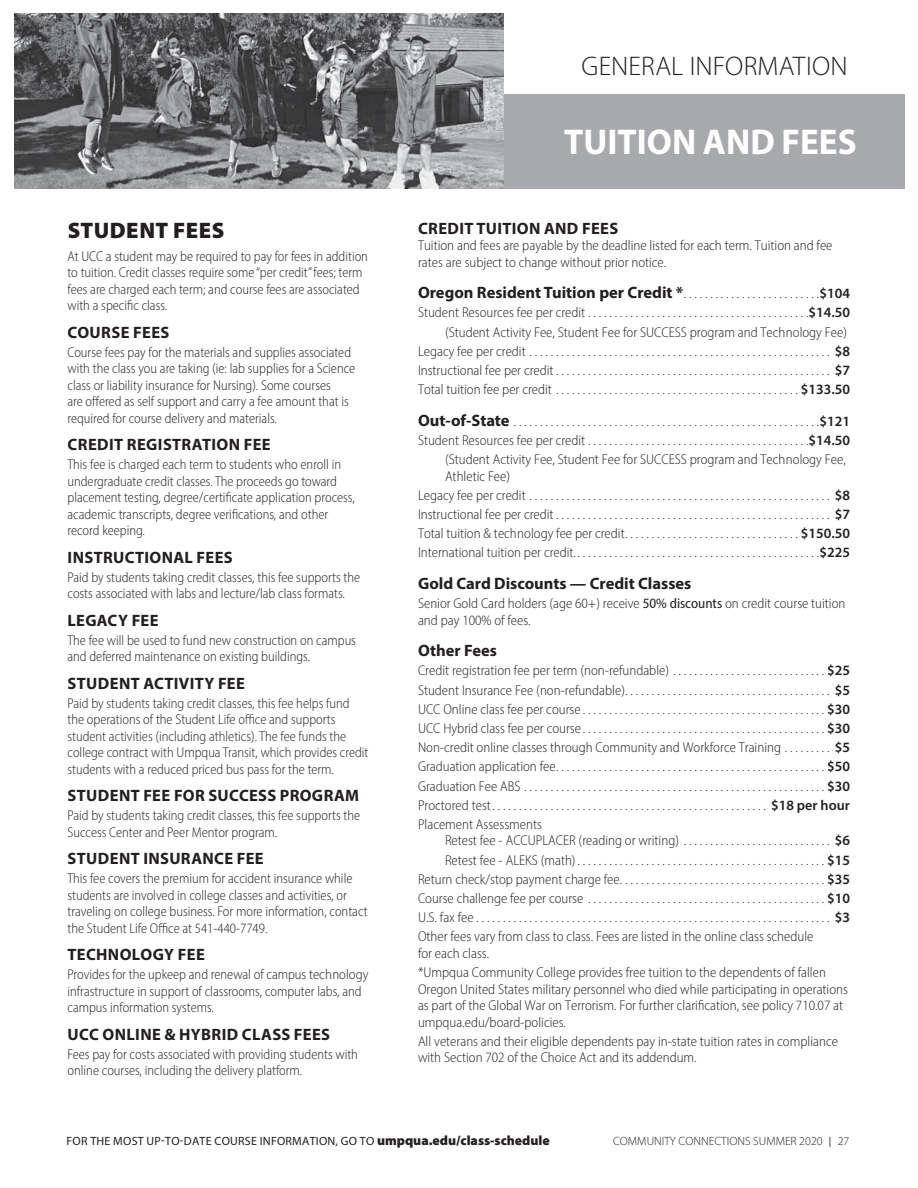
<style>
.page{position:relative;width:918px;height:1188px;background:#fff}
.page>*{position:absolute;margin:0;border:0;box-sizing:border-box;transform-origin:0 0}
.t1{font:700 36px "Myriad Pro";color:#fff}
.t2{font:300 27px "Myriad Pro";letter-spacing:.005em;color:#231f20}
.t3{font:900 22.5px "Myriad Pro";letter-spacing:.02em;color:#231f20}
.t4{font:700 16.5px "Myriad Pro";letter-spacing:.015em;color:#231f20}
.t5{font:300 semi-condensed 14.25px/16.5px "Myriad Pro";color:#231f20}
.t6{font:12px "Myriad Pro";letter-spacing:.02em;color:#231f20}
.t7{font:300 12px "Myriad Pro";color:#231f20}
.s1{font-weight:300;font-stretch:semi-condensed;font-size:14.25px}
.s2{font-weight:600;font-size:14.25px}
.s3{font-weight:600;font-stretch:normal}
.s4{font-weight:700;font-stretch:normal;font-size:16.5px}
.s5{font-weight:400}
.s6{font-weight:900;font-size:13.5px}
.s7{font-size:15px}
</style>
<div class="page">
<div style="left:504px;top:94px;width:401px;height:95px;background:#a7a9ac"></div>
<img style="left:15px;top:14px;width:489px;height:175px">
<h2 class="t2" style="left:582px;top:56px;width:267px">GENERAL INFORMATION</h2>
<h3 class="t3" style="left:68px;top:217px;width:158px">STUDENT FEES</h3>
<p class="t5" style="left:68px;top:249px;width:302px">At UCC a student may be required to pay for fees in addition to tuition. Credit classes require some “per credit” fees; term fees are charged each term; and course fees are associated with a specific class.</p>
<p class="t4" style="left:68px;top:326px;width:103px">COURSE FEES</p>
<p class="t5" style="left:68px;top:345px;width:289px">Course fees pay for the materials and supplies associated with the class you are taking (ie: lab supplies for a Science class or liability insurance for Nursing). Some courses<br>are offered as self support and carry a fee amount that is required for course delivery and materials.</p>
<p class="t4" style="left:68px;top:438px;width:205px">CREDIT REGISTRATION FEE</p>
<p class="t5" style="left:68px;top:457px;width:289px">This fee is charged each term to students who enroll in undergraduate credit classes. The proceeds go toward placement testing, degree/certificate application process, academic transcripts, degree verifications, and other record keeping.</p>
<p class="t4" style="left:68px;top:551px;width:167px">INSTRUCTIONAL FEES</p>
<p class="t5" style="left:68px;top:570px;width:294px">Paid by students taking credit classes, this fee supports the costs associated with labs and lecture/lab class formats.</p>
<p class="t4" style="left:68px;top:614px;width:93px">LEGACY FEE</p>
<p class="t5" style="left:68px;top:633px;width:290px">The fee will be used to fund new construction on campus and deferred maintenance on existing buildings.</p>
<p class="t4" style="left:68px;top:677px;width:179px">STUDENT ACTIVITY FEE</p>
<p class="t5" style="left:68px;top:696px;width:302px">Paid by students taking credit classes, this fee helps fund the operations of the Student Life office and supports student activities (including athletics). The fee funds the college contract with Umpqua Transit, which provides credit students with a reduced priced bus pass for the term.</p>
<p class="t4" style="left:68px;top:789px;width:293px">STUDENT FEE FOR SUCCESS PROGRAM</p>
<p class="t5" style="left:68px;top:808px;width:294px">Paid by students taking credit classes, this fee supports the<br>Success Center and Peer Mentor program.</p>
<p class="t4" style="left:68px;top:852px;width:198px">STUDENT INSURANCE FEE</p>
<p class="t5" style="left:68px;top:871px;width:302px">This fee covers the premium for accident insurance while students are involved in college classes and activities, or traveling on college business. For more information, contact the Student Life Office at 541-440-7749.</p>
<p class="t4" style="left:68px;top:948px;width:139px">TECHNOLOGY FEE</p>
<p class="t5" style="left:68px;top:967px;width:303px">Provides for the upkeep and renewal of campus tech nology infrastructure in support of classrooms, computer labs, and campus information systems.</p>
<p class="t4" style="left:68px;top:1028px;width:264px">UCC ONLINE &amp; HYBRID CLASS FEES</p>
<p class="t5" style="left:68px;top:1047px;width:292px">Fees pay for costs associated with providing students with online courses, including the delivery platform.</p>
<h1 class="t1" style="left:564px;top:128px;width:294px">TUITION AND FEES</h1>
<p class="t4" style="left:418px;top:222px;width:202px">CREDIT TUITION AND FEES</p>
<p class="t5" style="left:418px;top:238px;width:416px">Tuition and fees are payable by the deadline listed for each term. Tuition and fee rates are subject to change without prior notice.</p>
<p class="t4" style="left:418px;top:286px;width:434px">Oregon Resident Tuition per Credit * <span class="s1">. . . . . . . . . . . . . . . . . . . . . . . . . .</span><span class="s2">$104</span></p>
<p class="t5" style="left:418px;top:304px;width:434px;line-height:19.2px;text-align:right">Student Resources fee per credit ..........................................<span class="s3">$14.50 </span>(Student Activity Fee, Student Fee for SUCCESS program and Tech nology Fee)<br>Legacy fee per credit ......................................................... <span class="s3">$8<br></span>Instructional fee per credit .................................................... <span class="s3">$7<br></span>Total tuition fee per credit ..............................................<span class="s3">$133.50</span></p>
<p class="t5" style="left:418px;top:412px;width:434px;line-height:19.2px;text-align:right"><span class="s4">Out-of-State</span> ..........................................................<span class="s3">$121<br></span>Student Resources fee per credit ..........................................<span class="s3">$14.50 </span>(Student Activity Fee, Student Fee for SUCCESS program and Tech nology Fee,</p>
<p class="t5" style="left:418px;top:467px;width:434px;line-height:19.2px;text-indent:27px">Athletic Fee)<br>Legacy fee per credit ......................................................... <span class="s3">$8<br></span>Instructional fee per credit .................................................... <span class="s3">$7<br></span>Total tuition &amp; tech nology fee per credit .................................<span class="s3">$150.50<br></span>International tuition per credit. ..............................................<span class="s3">$225</span></p>
<p class="t4" style="left:418px;top:577px;width:275px">Gold Card Discounts — Credit Classes</p>
<p class="t5" style="left:418px;top:596px;width:429px">Senior Gold Card holders (age 60+) receive <span class="s5">50% discounts</span> on credit course tuition and pay 100% of fees.</p>
<p class="t4" style="left:418px;top:644px;width:80px">Other Fees</p>
<p class="t5" style="left:418px;top:662px;width:434px;line-height:19.2px;text-align:justify">Credit registration fee per term (non-refundable) . . . . . . . . . . . . . . . . . . . . . . . . . . . . . <span class="s3">$25<br></span>Student Insurance Fee (non-refundable) ....................................... <span class="s3">$5<br></span>UCC Online class fee per course ..............................................<span class="s3">$30<br></span>UCC Hybrid class fee per course ..............................................<span class="s3">$30<br></span>Non-credit online classes through Community and Workforce Training . . . . . . . . . <span class="s3">$5<br></span>Graduation application fee ...................................................<span class="s3">$50<br></span>Graduation Fee ABS .........................................................<span class="s3">$30<br></span>Proctored test .................................................... <span class="s3">$18 per hour </span>Placement Assessments</p>
<p class="t5" style="left:445px;top:833px;width:406px">Retest fee - ACCUPLACER (reading or writing) . . . . . . . . . . . . . . . . . . . . . . . . . . . . <span class="s3">$6</span></p>
<p class="t5" style="left:445px;top:853px;width:406px">Retest fee - ALEKS (math) ...............................................<span class="s3">$15</span></p>
<p class="t5" style="left:418px;top:872px;width:433px">Return check/stop payment charge fee .......................................<span class="s3">$35</span></p>
<p class="t5" style="left:418px;top:891px;width:434px">Course challenge fee per course .............................................<span class="s3">$10</span></p>
<p class="t5" style="left:418px;top:910px;width:433px">U.S. fax fee ................................................................... <span class="s3">$3</span></p>
<p class="t5" style="left:418px;top:929px;width:397px">Other fees vary from class to class. Fees are listed in the online class schedule</p>
<p class="t5" style="left:418px;top:945px;width:409px;line-height:19.2px">for each class.<br>*Umpqua Community College provides free tuition to the dependents of fallen</p>
<p class="t5" style="left:418px;top:982px;width:432px">Oregon United States military personnel who died while participating in operations as part of the Global War on Terrorism. For further clarification, see policy 710.07 at umpqua.edu/board-policies.</p>
<p class="t5" style="left:418px;top:1034px;width:421px">All veterans and their eligible dependents pay in-state tuition rates in compliance with Section 702 of the Choice Act and its addendum.</p>
<p class="t6" style="left:67px;top:1137px;width:485px">FOR THE MOST UP-TO-DATE COURSE INFORMATION, GO TO <span class="s6">umpqua.edu/class-schedule</span></p>
<p class="t7" style="left:613px;top:1137px;width:238px">COMMUNITY CONNECTIONS SUMMER 2020 <span class="s7">I</span> 27</p>
</div>
